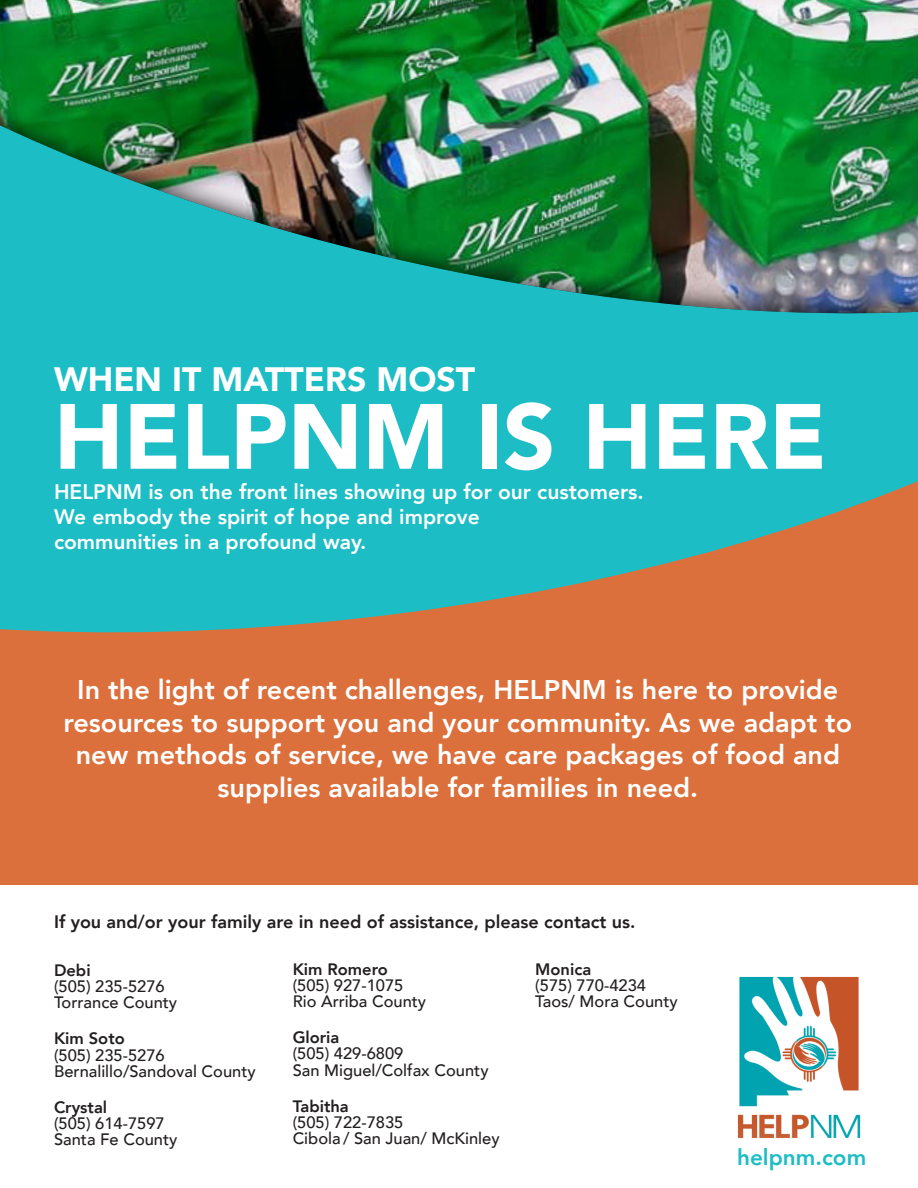
<style>
.page{position:relative;width:918px;height:1188px;background:#fff}
.page>*{position:absolute;margin:0;border:0;box-sizing:border-box;transform-origin:0 0}
.t1{font:900 91.5px "Avenir";color:#fff}
.t2{font:900 33.75px "Avenir";color:#fff}
.t3{font:800 27px/32.4px "Avenir";color:#fff;text-align:center}
.t4{font:800 22.5px "Avenir";color:#1cbdc4}
.t5{font:800 21px/25.2px "Avenir";color:#fff}
.t6{font:800 18px "Avenir";color:#231f20}
.t7{font:500 16.5px/16.2px "Avenir";color:#231f20}
.s1{font-weight:800}
</style>
<div class="page">
<div style="left:0;top:58px;width:918px;height:827px;background:#dc703c"></div>
<svg style="left:0;top:457px;width:918px;height:176px;fill:#1cbdc4"></svg>
<img style="left:0;top:0;width:918px;height:457px">
<img style="left:737px;top:976px;width:124px;height:162px">
<p class="t2" style="left:54px;top:350px;width:423px">WHEN IT MATTERS MOST</p>
<p class="t1" style="left:54px;top:358px;width:774px">HELPNM IS HERE</p>
<p class="t5" style="left:54px;top:479px;width:591px">HELPNM is on the front lines showing up for our customers.<br>We embody the spirit of hope and improve<br>communities in a profound way.</p>
<p class="t3" style="left:63px;top:674px;width:790px">In the light of recent challenges, HELPNM is here to provide resources to support you and your community. As we adapt to new methods of service, we have care packages of food and supplies available for families in need.</p>
<p class="t6" style="left:54px;top:908px;width:583px">If you and/or your family are in need of assistance, please contact us.</p>
<p class="t7" style="left:54px;top:961px;width:125px"><span class="s1">Debi<br></span>(505) 235-5276<br>Torrance County</p>
<p class="t7" style="left:54px;top:1030px;width:203px"><span class="s1">Kim Soto<br></span>(505) 235-5276<br>Bernalillo/Sandoval County</p>
<p class="t7" style="left:54px;top:1098px;width:125px"><span class="s1">Crystal<br></span>(505) 614-7597<br>Santa Fe County</p>
<p class="t7" style="left:293px;top:960px;width:135px"><span class="s1">Kim Romero </span>(505) 927-1075<br>Rio Arriba County</p>
<p class="t7" style="left:293px;top:1029px;width:197px"><span class="s1">Gloria<br></span>(505) 429-6809<br>San Miguel/Colfax County</p>
<p class="t7" style="left:293px;top:1097px;width:208px"><span class="s1">Tabitha<br></span>(505) 722-7835<br>Cibola / San Juan/ McKinley</p>
<p class="t7" style="left:535px;top:960px;width:144px"><span class="s1">Monica<br></span>(575) 770-4234<br>Taos/ Mora County</p>
<p class="t4" style="left:737px;top:1140px;width:131px">helpnm.com</p>
</div>
